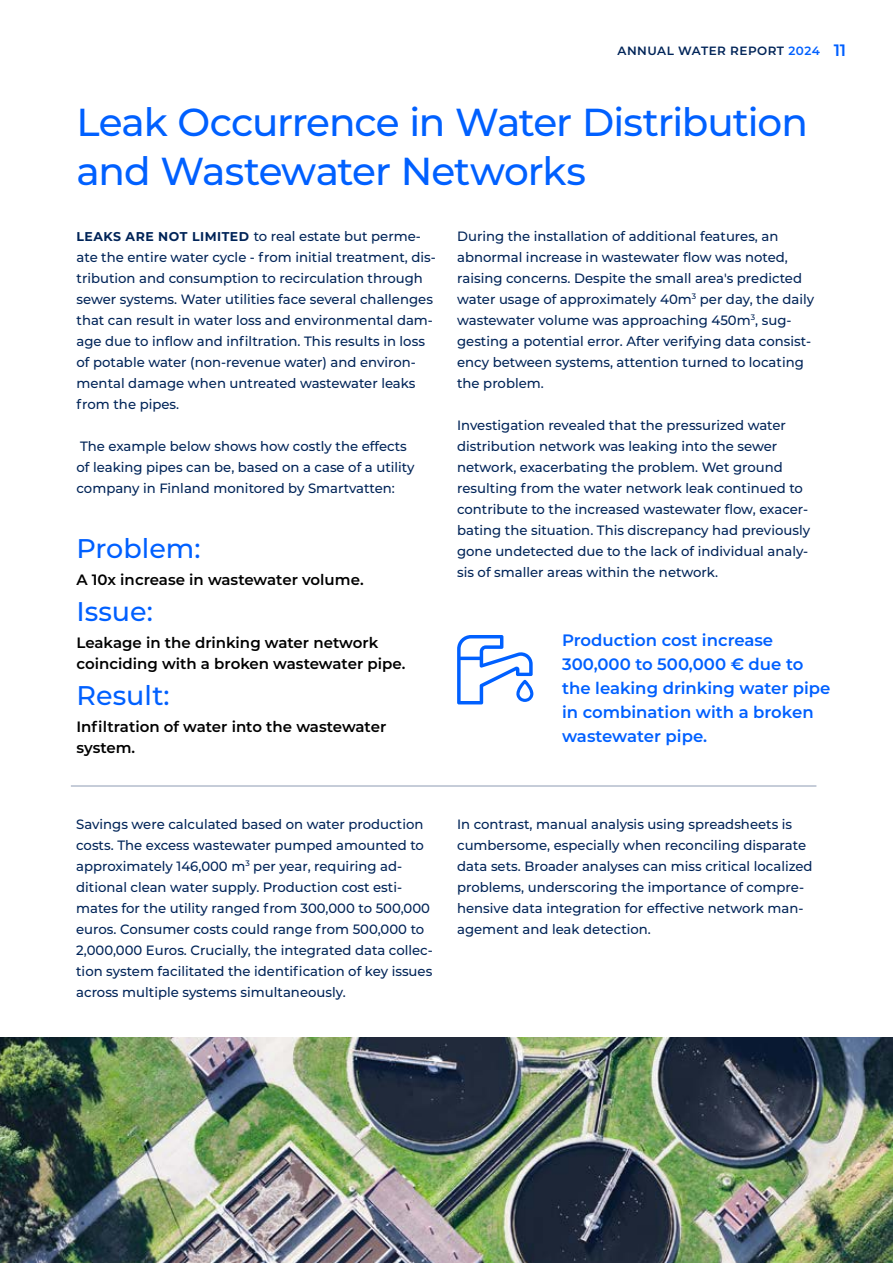
<style>
.page{position:relative;width:893px;height:1263px;background:#fff}
.page>*{position:absolute;margin:0;border:0;box-sizing:border-box;transform-origin:0 0}
.t1{font:500 39px/49.5px "Montserrat";letter-spacing:-.03em;color:#0060ff}
.t2{font:500 27px "Montserrat";color:#0060ff}
.t3{font:600 16.5px/24px "Montserrat";color:#0060ff}
.t4{font:600 15px/21px "Montserrat";color:#000}
.t5{font:500 13.5px/21px "Montserrat";color:#002458}
.t6{font:600 12px "Montserrat";letter-spacing:.04em;color:#002458}
.s1{color:#0060ff}
.s2{font-size:16.5px;color:#0060ff}
.s3{font-weight:700;font-size:12.75px}
</style>
<div class="page">
<svg style="left:457px;top:635px;width:76px;height:69px"></svg>
<hr style="left:71px;top:785px;width:745px;height:2px;background:#b3bdcd">
<img style="left:0;top:1038px;width:893px;height:225px">
<p class="t6" style="left:618px;top:42px;width:230px">ANNUAL WATER REPORT <span class="s1">2024</span> <span class="s2">11</span></p>
<h1 class="t1" style="left:77px;top:95px;width:733px">Leak Occurrence in Water Distribution and Wastewater Networks</h1>
<p class="t5" style="left:77px;top:225px;width:361px"><span class="s3">LEAKS ARE NOT LIMITED</span> to real estate but perme&shy;ate the entire water cycle - from initial treatment, dis&shy;tribution and consumption to recirculation through sewer systems. Water utilities face several challenges that can result in water loss and environmental dam&shy;age due to inflow and infiltration. This results in loss of potable water (non-revenue water) and environ&shy;mental damage when untreated wastewater leaks from the pipes.</p>
<p class="t5" style="left:77px;top:435px;width:340px">The example below shows how costly the effects of leaking pipes can be, based on a case of a utility company in Finland monitored by Smartvatten:</p>
<h2 class="t2" style="left:77px;top:529px;width:126px">Problem:</h2>
<p class="t4" style="left:77px;top:568px;width:289px">A 10x increase in wastewater volume.</p>
<h2 class="t2" style="left:77px;top:592px;width:78px">Issue:</h2>
<p class="t4" style="left:77px;top:631px;width:330px">Leakage in the drinking water network coinciding with a broken wastewater pipe.</p>
<h2 class="t2" style="left:77px;top:676px;width:95px">Result:</h2>
<p class="t4" style="left:77px;top:715px;width:311px">Infiltration of water into the wastewater system.</p>
<p class="t5" style="left:457px;top:225px;width:359px">During the installation of additional features, an abnormal increase in wastewater flow was noted, raising concerns. Despite the small area's predicted water usage of approximately 40m<sup>3</sup> per day, the daily wastewater volume was approaching 450m<sup>3</sup>, sug&shy;gesting a potential error. After verifying data consist&shy;ency between systems, attention turned to locating the problem.</p>
<p class="t5" style="left:457px;top:414px;width:354px">Investigation revealed that the pressurized water distribution network was leaking into the sewer network, exacerbating the problem. Wet ground resulting from the water network leak continued to contribute to the increased wastewater flow, exacer&shy;bating the situation. This discrepancy had previously gone undetected due to the lack of individual analy&shy;sis of smaller areas within the network.</p>
<p class="t3" style="left:562px;top:627px;width:270px">Production cost increase<br>300,000 to 500,000 € due to the leaking drinking water pipe in combination with a broken wastewater pipe.</p>
<p class="t5" style="left:76px;top:813px;width:358px">Savings were calculated based on water production costs. The excess wastewater pumped amounted to approximately 146,000 m<sup>3</sup> per year, requiring ad&shy;ditional clean water supply. Production cost esti&shy;mates for the utility ranged from 300,000 to 500,000 euros. Consumer costs could range from 500,000 to 2,000,000 Euros. Crucially, the integrated data collec&shy;tion system facilitated the identification of key issues across multiple systems simultaneously.</p>
<p class="t5" style="left:457px;top:813px;width:357px">In contrast, manual analysis using spreadsheets is cumbersome, especially when reconciling disparate data sets. Broader analyses can miss critical localized problems, underscoring the importance of compre&shy;hensive data integration for effective network man&shy;agement and leak detection.</p>
</div>
